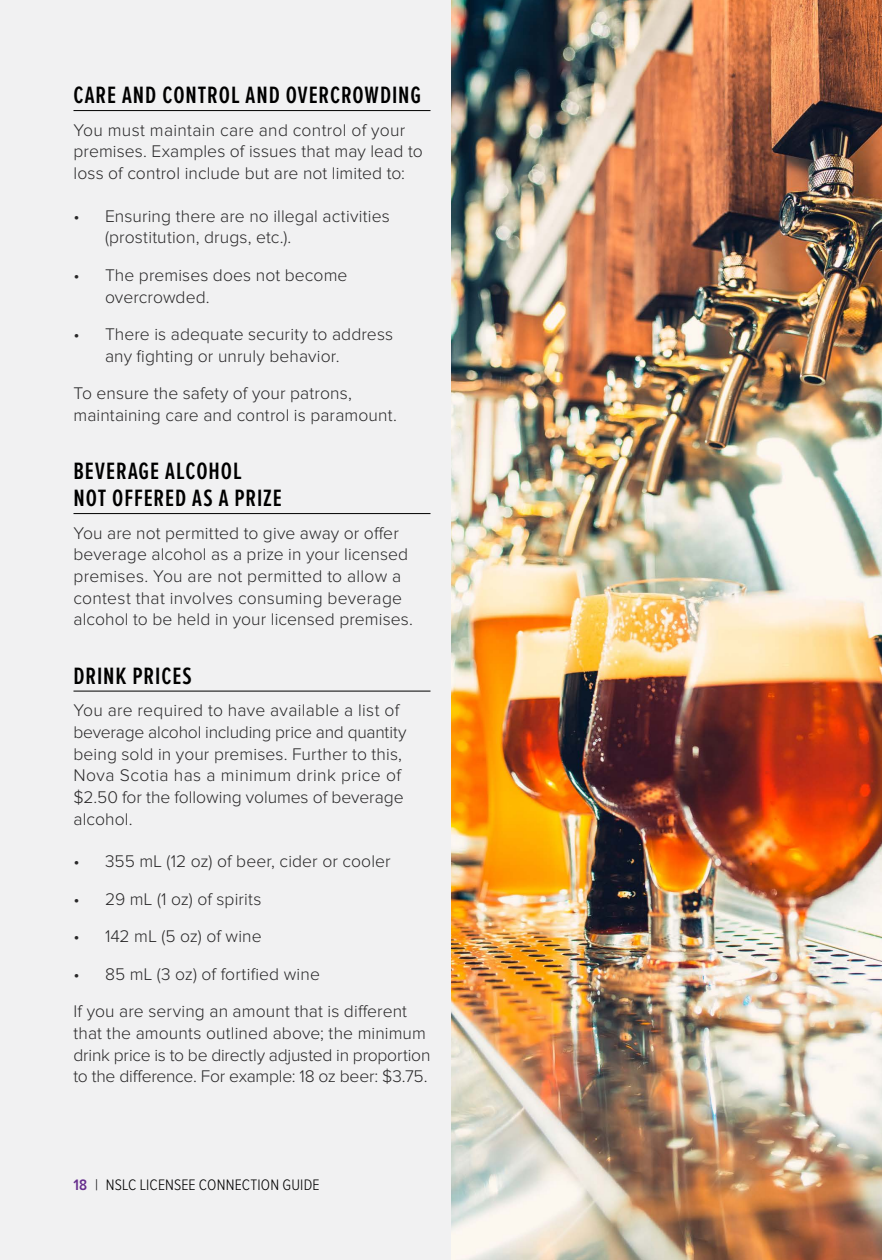
<style>
.page{position:relative;width:882px;height:1260px;background:#f1f1f2}
.page>*{position:absolute;margin:0;border:0;box-sizing:border-box;transform-origin:0 0}
.t1{font:600 24.5px/26.9px "Proxima Nova Ex Cn";letter-spacing:.035em;color:#000}
.t2{font:300 17.5px/21.7px "Proxima Nova";letter-spacing:.005em;color:#292829}
.t3{font:300 15.75px "Proxima Nova Cond";letter-spacing:.01em;color:#000}
.s1{font-weight:600;color:#662e8d}
</style>
<div class="page">
<img style="left:452px;top:0;width:430px;height:1260px">
<hr style="left:74px;top:110px;width:356px;height:1px;background:#000">
<hr style="left:74px;top:513px;width:356px;height:1px;background:#000">
<hr style="left:74px;top:691px;width:356px;height:1px;background:#000">
<h1 class="t1" style="left:74px;top:83px;width:349px">CARE AND CONTROL AND OVERCROWDING</h1>
<p class="t2" style="left:74px;top:120px;width:351px">You must maintain care and control of your premises. Examples of issues that may lead to loss of control include but are not limited to:</p>
<p class="t2" style="left:105px;top:206px;width:286px;text-indent:-32px">• Ensuring there are no illegal activities (prostitution, drugs, etc.).</p>
<p class="t2" style="left:105px;top:265px;width:244px;text-indent:-32px">• The premises does not become overcrowded.</p>
<p class="t2" style="left:105px;top:324px;width:290px;text-indent:-32px">• There is adequate security to address any fighting or unruly behavior.</p>
<p class="t2" style="left:74px;top:383px;width:325px">To ensure the safety of your patrons, maintaining care and control is paramount.</p>
<h1 class="t1" style="left:74px;top:459px;width:210px">BEVERAGE ALCOHOL<br>NOT OFFERED AS A PRIZE</h1>
<p class="t2" style="left:74px;top:523px;width:341px">You are not permitted to give away or offer beverage alcohol as a prize in your licensed premises. You are not permitted to allow a contest that involves consuming beverage alcohol to be held in your licensed premises.</p>
<h1 class="t1" style="left:74px;top:663px;width:120px">DRINK PRICES</h1>
<p class="t2" style="left:74px;top:700px;width:335px">You are required to have available a list of beverage alcohol including price and quantity being sold in your premises. Further to this, Nova Scotia has a minimum drink price of $2.50 for the following volumes of beverage alcohol.</p>
<p class="t2" style="left:74px;top:851px;width:319px">• 355 mL (12 oz) of beer, cider or cooler</p>
<p class="t2" style="left:74px;top:889px;width:190px">• 29 mL (1 oz) of spirits</p>
<p class="t2" style="left:74px;top:926px;width:190px">• 142 mL (5 oz) of wine</p>
<p class="t2" style="left:74px;top:956px;width:335px;line-height:37.4px">• 85 mL (3 oz) of fortified wine<br>If you are serving an amount that is different</p>
<p class="t2" style="left:74px;top:1023px;width:358px">that the amounts outlined above; the minimum drink price is to be directly adjusted in proportion to the difference. For example: 18 oz beer: $3.75.</p>
<p class="t3" style="left:74px;top:1178px;width:248px"><span class="s1">18</span> | NSLC LICENSEE CONNECTION GUIDE</p>
</div>
